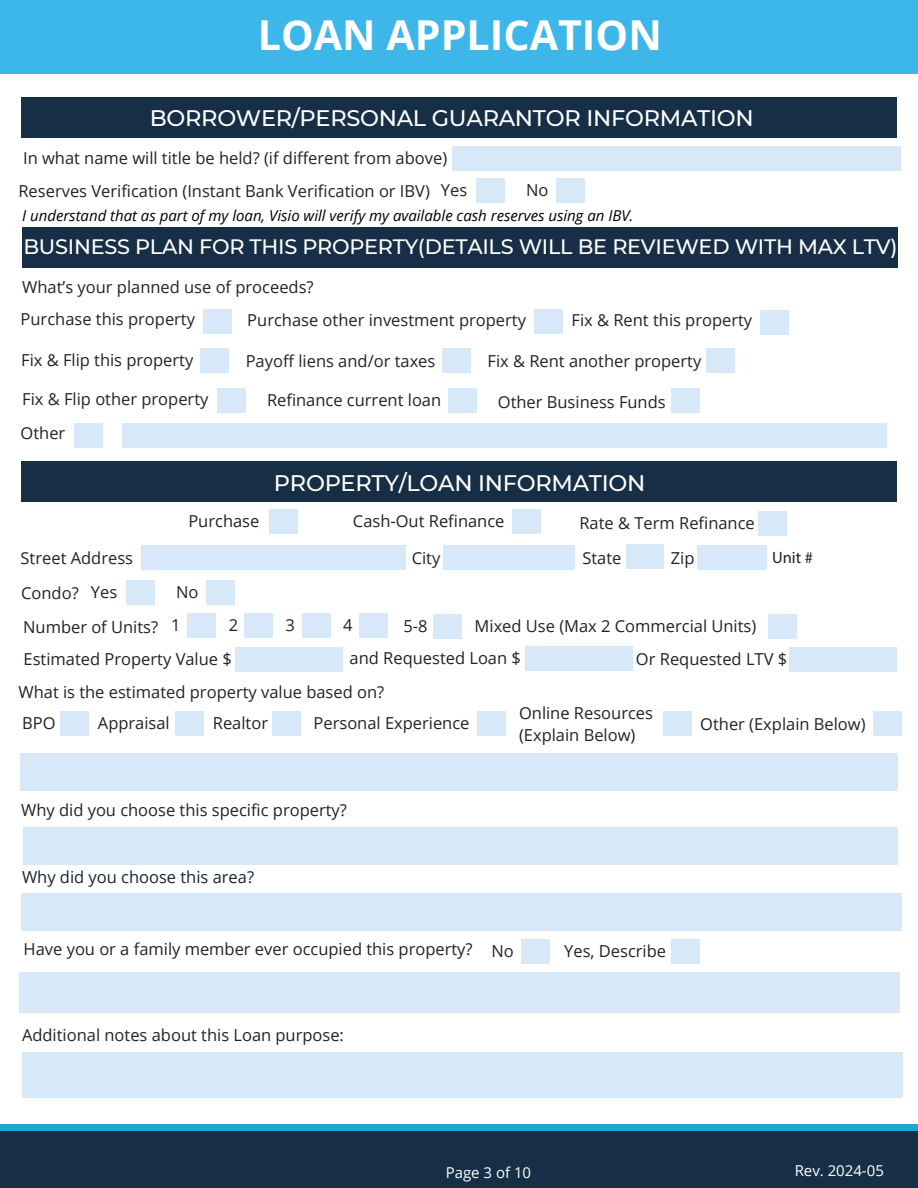
<style>
.page{position:relative;width:918px;height:1188px;background:#fff}
.page>*{position:absolute;margin:0;border:0;box-sizing:border-box;transform-origin:0 0}
.t1{font:700 41.25px "Open Sans";color:#fff}
.t2{font:500 22.5px "Montserrat";letter-spacing:-.01em;color:#fff}
.t3{font:500 20.85px "Montserrat";letter-spacing:-.015em;color:#fff}
.t4{font:16.5px/22.5px "Open Sans";color:#1e232b}
.t5{font:16.5px "Myriad Pro";color:#1e232b}
.t6{font:italic 15px "Open Sans";color:#000}
.t7{font:15px "Open Sans";color:#fff}
</style>
<div class="page">
<div style="left:21px;top:97px;width:875px;height:40px;background:#162f46"></div>
<div style="left:21px;top:461px;width:875px;height:40px;background:#162f46"></div>
<div style="left:0;top:1125px;width:918px;height:13px;background:#19a9d1"></div>
<div style="left:0;top:1131px;width:918px;height:57px;background:#162f46"></div>
<div style="left:0;top:0;width:918px;height:73px;background:#3db7e9"></div>
<div style="left:760px;top:310px;width:28px;height:25px;background:#d7e9f8"></div>
<div style="left:201px;top:348px;width:28px;height:25px;background:#d7e9f8"></div>
<div style="left:443px;top:348px;width:28px;height:25px;background:#d7e9f8"></div>
<div style="left:203px;top:309px;width:29px;height:25px;background:#d7e9f8"></div>
<div style="left:535px;top:309px;width:28px;height:25px;background:#d7e9f8"></div>
<div style="left:217px;top:388px;width:29px;height:25px;background:#d7e9f8"></div>
<div style="left:448px;top:388px;width:29px;height:25px;background:#d7e9f8"></div>
<div style="left:671px;top:388px;width:29px;height:25px;background:#d7e9f8"></div>
<div style="left:706px;top:348px;width:28px;height:25px;background:#d7e9f8"></div>
<div style="left:122px;top:423px;width:765px;height:25px;background:#d7e9f8"></div>
<div style="left:452px;top:146px;width:449px;height:25px;background:#d7e9f8"></div>
<div style="left:476px;top:178px;width:28px;height:25px;background:#d7e9f8"></div>
<div style="left:556px;top:178px;width:28px;height:25px;background:#d7e9f8"></div>
<div style="left:22px;top:227px;width:875px;height:41px;background:#162f46"></div>
<div style="left:270px;top:510px;width:28px;height:24px;background:#d7e9f8"></div>
<div style="left:512px;top:510px;width:28px;height:24px;background:#d7e9f8"></div>
<div style="left:758px;top:511px;width:29px;height:25px;background:#d7e9f8"></div>
<div style="left:142px;top:546px;width:264px;height:24px;background:#d7e9f8"></div>
<div style="left:443px;top:546px;width:132px;height:24px;background:#d7e9f8"></div>
<div style="left:626px;top:545px;width:37px;height:24px;background:#d7e9f8"></div>
<div style="left:697px;top:546px;width:69px;height:24px;background:#d7e9f8"></div>
<div style="left:126px;top:580px;width:28px;height:25px;background:#d7e9f8"></div>
<div style="left:206px;top:580px;width:28px;height:25px;background:#d7e9f8"></div>
<div style="left:188px;top:614px;width:28px;height:24px;background:#d7e9f8"></div>
<div style="left:245px;top:614px;width:28px;height:24px;background:#d7e9f8"></div>
<div style="left:302px;top:614px;width:28px;height:24px;background:#d7e9f8"></div>
<div style="left:359px;top:614px;width:28px;height:24px;background:#d7e9f8"></div>
<div style="left:434px;top:614px;width:28px;height:25px;background:#d7e9f8"></div>
<div style="left:768px;top:614px;width:28px;height:25px;background:#d7e9f8"></div>
<div style="left:235px;top:647px;width:108px;height:25px;background:#d7e9f8"></div>
<div style="left:525px;top:646px;width:108px;height:25px;background:#d7e9f8"></div>
<div style="left:789px;top:647px;width:108px;height:25px;background:#d7e9f8"></div>
<div style="left:61px;top:711px;width:28px;height:24px;background:#d7e9f8"></div>
<div style="left:175px;top:711px;width:29px;height:24px;background:#d7e9f8"></div>
<div style="left:273px;top:711px;width:28px;height:24px;background:#d7e9f8"></div>
<div style="left:478px;top:711px;width:28px;height:24px;background:#d7e9f8"></div>
<div style="left:663px;top:711px;width:28px;height:25px;background:#d7e9f8"></div>
<div style="left:874px;top:711px;width:28px;height:25px;background:#d7e9f8"></div>
<div style="left:21px;top:753px;width:877px;height:37px;background:#d7e9f8"></div>
<div style="left:24px;top:827px;width:874px;height:37px;background:#d7e9f8"></div>
<div style="left:21px;top:894px;width:881px;height:37px;background:#d7e9f8"></div>
<div style="left:19px;top:972px;width:881px;height:41px;background:#d7e9f8"></div>
<div style="left:671px;top:939px;width:29px;height:25px;background:#d7e9f8"></div>
<div style="left:521px;top:939px;width:28px;height:25px;background:#d7e9f8"></div>
<div style="left:22px;top:1053px;width:881px;height:45px;background:#d7e9f8"></div>
<div style="left:75px;top:423px;width:28px;height:25px;background:#d7e9f8"></div>
<p class="t1" style="left:258px;top:6px;width:406px">LOAN APPLICATION</p>
<p class="t2" style="left:150px;top:104px;width:606px">BORROWER/PERSONAL GUARANTOR INFORMATION</p>
<p class="t4" style="left:23px;top:146px;width:426px">In what name will title be held? (if different from above)</p>
<p class="t4" style="left:18px;top:180px;width:413px">Reserves Verification (Instant Bank Verification or IBV)</p>
<p class="t4" style="left:441px;top:178px;width:28px">Yes</p>
<p class="t4" style="left:526px;top:178px;width:24px">No</p>
<p class="t3" style="left:23px;top:234px;width:876px">BUSINESS PLAN FOR THIS PROPERTY(DETAILS WILL BE REVIEWED WITH MAX LTV)</p>
<p class="t6" style="left:22px;top:205px;width:613px">I understand that as part of my loan, Visio will verify my available cash reserves using an IBV.</p>
<p class="t4" style="left:22px;top:275px;width:293px">What’s your planned use of proceeds?</p>
<p class="t4" style="left:21px;top:308px;width:176px">Purchase this property</p>
<p class="t4" style="left:247px;top:309px;width:280px">Purchase other investment property</p>
<p class="t4" style="left:572px;top:309px;width:182px">Fix &amp; Rent this property</p>
<p class="t4" style="left:21px;top:348px;width:174px">Fix &amp; Flip this property</p>
<p class="t4" style="left:246px;top:349px;width:191px">Payoff liens and/or taxes</p>
<p class="t4" style="left:488px;top:350px;width:215px">Fix &amp; Rent another property</p>
<p class="t4" style="left:22px;top:387px;width:188px">Fix &amp; Flip other property</p>
<p class="t4" style="left:267px;top:388px;width:176px">Refinance current loan</p>
<p class="t4" style="left:498px;top:390px;width:169px">Other Business Funds</p>
<p class="t4" style="left:21px;top:421px;width:46px">Other</p>
<p class="t2" style="left:274px;top:469px;width:373px">PROPERTY/LOAN INFORMATION</p>
<p class="t4" style="left:188px;top:510px;width:73px">Purchase</p>
<p class="t4" style="left:353px;top:510px;width:153px">Cash-Out Refinance</p>
<p class="t4" style="left:579px;top:511px;width:177px">Rate &amp; Term Refinance</p>
<p class="t4" style="left:21px;top:546px;width:114px">Street Address</p>
<p class="t4" style="left:412px;top:547px;width:30px">City</p>
<p class="t4" style="left:582px;top:546px;width:41px">State</p>
<p class="t4" style="left:671px;top:546px;width:25px">Zip</p>
<p class="t4" style="left:21px;top:581px;width:59px">Condo?</p>
<p class="t4" style="left:91px;top:580px;width:28px">Yes</p>
<p class="t4" style="left:176px;top:580px;width:24px">No</p>
<p class="t4" style="left:23px;top:615px;width:137px">Number of Units?</p>
<p class="t4" style="left:171px;top:614px;width:11px">1</p>
<p class="t4" style="left:229px;top:614px;width:11px">2</p>
<p class="t4" style="left:286px;top:614px;width:11px">3</p>
<p class="t4" style="left:343px;top:614px;width:11px">4</p>
<p class="t4" style="left:403px;top:614px;width:26px">5-8</p>
<p class="t4" style="left:475px;top:614px;width:283px">Mixed Use (Max 2 Commercial Units)</p>
<p class="t4" style="left:24px;top:647px;width:210px">Estimated Property Value $</p>
<p class="t4" style="left:350px;top:646px;width:173px">and Requested Loan $</p>
<p class="t4" style="left:636px;top:647px;width:153px">Or Requested LTV $</p>
<p class="t4" style="left:18px;top:680px;width:367px">What is the estimated property value based on?</p>
<p class="t4" style="left:22px;top:711px;width:35px">BPO</p>
<p class="t4" style="left:98px;top:711px;width:73px">Appraisal</p>
<p class="t4" style="left:213px;top:711px;width:57px">Realtor</p>
<p class="t4" style="left:314px;top:711px;width:157px">Personal Experience</p>
<p class="t4" style="left:519px;top:701px;width:135px">Online Resources (Explain Below)</p>
<p class="t4" style="left:700px;top:712px;width:167px">Other (Explain Below)</p>
<p class="t5" style="left:772px;top:548px;width:42px">Unit #</p>
<p class="t4" style="left:21px;top:798px;width:327px">Why did you choose this specific property?</p>
<p class="t4" style="left:22px;top:866px;width:234px">Why did you choose this area?</p>
<p class="t4" style="left:24px;top:938px;width:451px">Have you or a family member ever occupied this property?</p>
<p class="t4" style="left:492px;top:939px;width:24px">No</p>
<p class="t4" style="left:564px;top:940px;width:103px">Yes, Describe</p>
<p class="t4" style="left:22px;top:1023px;width:324px">Additional notes about this Loan purpose:</p>
<p class="t7" style="left:446px;top:1162px;width:87px">Page 3 of 10</p>
<p class="t7" style="left:795px;top:1160px;width:91px">Rev. 2024-05</p>
</div>
